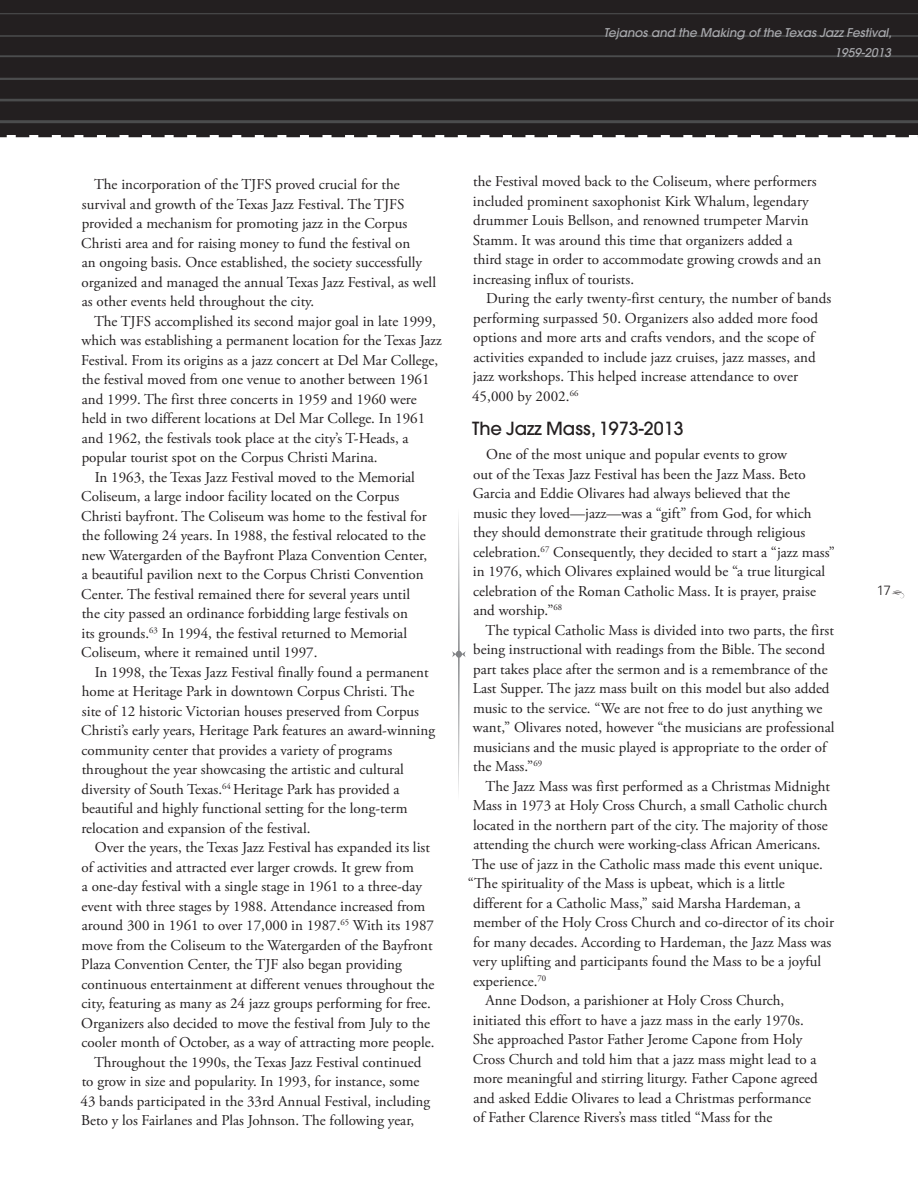
<style>
.page{position:relative;width:918px;height:1188px;background:#fff}
.page>*{position:absolute;margin:0;border:0;box-sizing:border-box;transform-origin:0 0}
.t1{font:500 18px "Avant Garde";color:#231f20}
.t2{font:15px/19.5px "Adobe Garamond Pro";color:#231f20}
.t3{font:300 13.5px "Univers LT Std";color:#231f20}
.t4{font:italic 500 12px/20.7px "Avant Garde";color:#a8a9ad;text-align:right}
</style>
<div class="page">
<svg style="left:452px;top:515px;width:13px;height:278px"></svg>
<div style="left:0;top:0;width:918px;height:135px;background:#231f20"></div>
<svg style="left:0;top:135px;width:918px;height:2px"></svg>
<hr style="left:0;top:13px;width:918px;height:1px;background:#4b4c4d">
<hr style="left:0;top:35px;width:918px;height:2px;background:#4b4c4d">
<hr style="left:0;top:55px;width:918px;height:2px;background:#4b4c4d">
<hr style="left:0;top:78px;width:918px;height:2px;background:#4b4c4d">
<hr style="left:0;top:99px;width:918px;height:2px;background:#4b4c4d">
<hr style="left:0;top:120px;width:918px;height:3px;background:#4b4c4d">
<svg style="left:892px;top:591px;width:12px;height:7px"></svg>
<p class="t4" style="left:604px;top:22px;width:290px">Tejanos and the Making of the Texas Jazz Festival,<br>1959-2013</p>
<p class="t2" style="left:81px;top:175px;width:356px;text-indent:13px">The incorporation of the TJFS proved crucial for the survival and growth of the Texas Jazz Festival. The TJFS provided a mechanism for promoting jazz in the Corpus Christi area and for raising money to fund the festival on<br>an ongoing basis. Once established, the society successfully organized and managed the annual Texas Jazz Festival, as well as other events held throughout the city.</p>
<p class="t2" style="left:81px;top:312px;width:362px;text-indent:13px">The TJFS accomplished its second major goal in late 1999, which was establishing a permanent location for the Texas Jazz Festival. From its origins as a jazz concert at Del Mar College, the festival moved from one venue to another between 1961 and 1999. The first three concerts in 1959 and 1960 were held in two different locations at Del Mar College. In 1961 and 1962, the festivals took place at the city’s T-Heads, a popular tourist spot on the Corpus Christi Marina.</p>
<p class="t2" style="left:81px;top:468px;width:347px;text-indent:13px">In 1963, the Texas Jazz Festival moved to the Memorial Coliseum, a large indoor facility located on the Corpus Christi bayfront. The Coliseum was home to the festival for the following 24 years. In 1988, the festival relocated to the new Watergarden of the Bayfront Plaza Convention Center, a beautiful pavilion next to the Corpus Christi Convention Center. The festival remained there for several years until the city passed an ordinance forbidding large festivals on<br>its grounds.<sup>63</sup> In 1994, the festival returned to Memorial Coliseum, where it remained until 1997.</p>
<p class="t2" style="left:81px;top:663px;width:355px;text-indent:13px">In 1998, the Texas Jazz Festival finally found a permanent home at Heritage Park in downtown Corpus Christi. The site of 12 historic Victorian houses preserved from Corpus Christi’s early years, Heritage Park features an award-winning community center that provides a variety of programs throughout the year showcasing the artistic and cultural diversity of South Texas.<sup>64</sup> Heritage Park has provided a beautiful and highly functional setting for the long-term relocation and expansion of the festival.</p>
<p class="t2" style="left:81px;top:838px;width:355px;text-indent:14px">Over the years, the Texas Jazz Festival has expanded its list of activities and attracted ever larger crowds. It grew from<br>a one-day festival with a single stage in 1961 to a three-day event with three stages by 1988. Attendance increased from around 300 in 1961 to over 17,000 in 1987.<sup>65</sup> With its 1987 move from the Coliseum to the Watergarden of the Bayfront Plaza Convention Center, the TJF also began providing continuous entertainment at different venues throughout the city, featuring as many as 24 jazz groups performing for free.<br>Organizers also decided to move the festival from July to the cooler month of October, as a way of attracting more people.</p>
<p class="t2" style="left:81px;top:1053px;width:351px;text-indent:13px">Throughout the 1990s, the Texas Jazz Festival continued to grow in size and popularity. In 1993, for instance, some 43 bands participated in the 33rd Annual Festival, including Beto y los Fairlanes and Plas Johnson. The following year,</p>
<p class="t2" style="left:473px;top:172px;width:345px">the Festival moved back to the Coliseum, where performers</p>
<p class="t2" style="left:473px;top:192px;width:337px">included prominent saxophonist Kirk Whalum, legendary</p>
<p class="t2" style="left:473px;top:211px;width:337px">drummer Louis Bellson, and renowned trumpeter Marvin</p>
<p class="t2" style="left:473px;top:231px;width:321px">Stamm. It was around this time that organizers added a</p>
<p class="t2" style="left:473px;top:250px;width:350px">third stage in order to accommodate growing crowds and an</p>
<p class="t2" style="left:473px;top:270px;width:163px">increasing influx of tourists.</p>
<p class="t2" style="left:486px;top:289px;width:347px">During the early twenty-first century, the number of bands</p>
<p class="t2" style="left:473px;top:309px;width:346px">performing surpassed 50. Organizers also added more food</p>
<p class="t2" style="left:473px;top:328px;width:343px">options and more arts and crafts vendors, and the scope of</p>
<p class="t2" style="left:473px;top:348px;width:344px">activities expanded to include jazz cruises, jazz masses, and</p>
<p class="t2" style="left:473px;top:367px;width:327px">jazz workshops. This helped increase attendance to over</p>
<p class="t2" style="left:472px;top:387px;width:108px">45,000 by 2002.<sup>66</sup></p>
<p class="t1" style="left:472px;top:418px;width:213px">The Jazz Mass, 1973-2013</p>
<p class="t2" style="left:486px;top:445px;width:302px">One of the most unique and popular events to grow</p>
<p class="t2" style="left:473px;top:465px;width:334px">out of the Texas Jazz Festival has been the Jazz Mass. Beto</p>
<p class="t2" style="left:473px;top:484px;width:319px">Garcia and Eddie Olivares had always believed that the</p>
<p class="t2" style="left:473px;top:504px;width:340px">music they loved—jazz—was a “gift” from God, for which</p>
<p class="t2" style="left:473px;top:523px;width:334px">they should demonstrate their gratitude through religious</p>
<p class="t2" style="left:473px;top:543px;width:363px">celebration.<sup>67</sup> Consequently, they decided to start a “jazz mass”</p>
<p class="t2" style="left:473px;top:562px;width:354px">in 1976, which Olivares explained would be “a true liturgical</p>
<p class="t2" style="left:473px;top:582px;width:344px">celebration of the Roman Catholic Mass. It is prayer, praise</p>
<p class="t2" style="left:473px;top:601px;width:90px">and worship.”<sup>68</sup></p>
<p class="t2" style="left:486px;top:621px;width:350px">The typical Catholic Mass is divided into two parts, the first</p>
<p class="t2" style="left:473px;top:640px;width:353px">being instructional with readings from the Bible. The second</p>
<p class="t2" style="left:473px;top:660px;width:356px">part takes place after the sermon and is a remembrance of the</p>
<p class="t2" style="left:473px;top:679px;width:358px">Last Supper. The jazz mass built on this model but also added</p>
<p class="t2" style="left:473px;top:699px;width:351px">music to the service. “We are not free to do just anything we</p>
<p class="t2" style="left:473px;top:718px;width:363px">want,” Olivares noted, however “the musicians are professional</p>
<p class="t2" style="left:473px;top:738px;width:355px">musicians and the music played is appropriate to the order of</p>
<p class="t2" style="left:473px;top:757px;width:70px">the Mass.”<sup>69</sup></p>
<p class="t2" style="left:486px;top:777px;width:346px">The Jazz Mass was first performed as a Christmas Midnight</p>
<p class="t2" style="left:473px;top:796px;width:356px">Mass in 1973 at Holy Cross Church, a small Catholic church</p>
<p class="t2" style="left:473px;top:816px;width:356px">located in the northern part of the city. The majority of those</p>
<p class="t2" style="left:473px;top:835px;width:349px">attending the church were working-class African Americans.</p>
<p class="t2" style="left:468px;top:855px;width:357px">The use of jazz in the Catholic mass made this event unique. “The spirituality of the Mass is upbeat, which is a little</p>
<p class="t2" style="left:473px;top:894px;width:329px">different for a Catholic Mass,” said Marsha Hardeman, a</p>
<p class="t2" style="left:473px;top:913px;width:363px">member of the Holy Cross Church and co-director of its choir</p>
<p class="t2" style="left:473px;top:933px;width:359px">for many decades. According to Hardeman, the Jazz Mass was</p>
<p class="t2" style="left:473px;top:952px;width:350px">very uplifting and participants found the Mass to be a joyful</p>
<p class="t2" style="left:473px;top:972px;width:75px">experience.<sup>70</sup></p>
<p class="t2" style="left:485px;top:991px;width:301px">Anne Dodson, a parishioner at Holy Cross Church,</p>
<p class="t2" style="left:473px;top:1011px;width:332px">initiated this effort to have a jazz mass in the early 1970s.</p>
<p class="t2" style="left:473px;top:1030px;width:331px">She approached Pastor Father Jerome Capone from Holy</p>
<p class="t2" style="left:473px;top:1050px;width:345px">Cross Church and told him that a jazz mass might lead to a</p>
<p class="t2" style="left:473px;top:1069px;width:346px">more meaningful and stirring liturgy. Father Capone agreed</p>
<p class="t2" style="left:473px;top:1089px;width:339px">and asked Eddie Olivares to lead a Christmas performance</p>
<p class="t2" style="left:473px;top:1108px;width:301px">of Father Clarence Rivers’s mass titled “Mass for the</p>
<p class="t3" style="left:877px;top:582px;width:16px">17</p>
</div>
